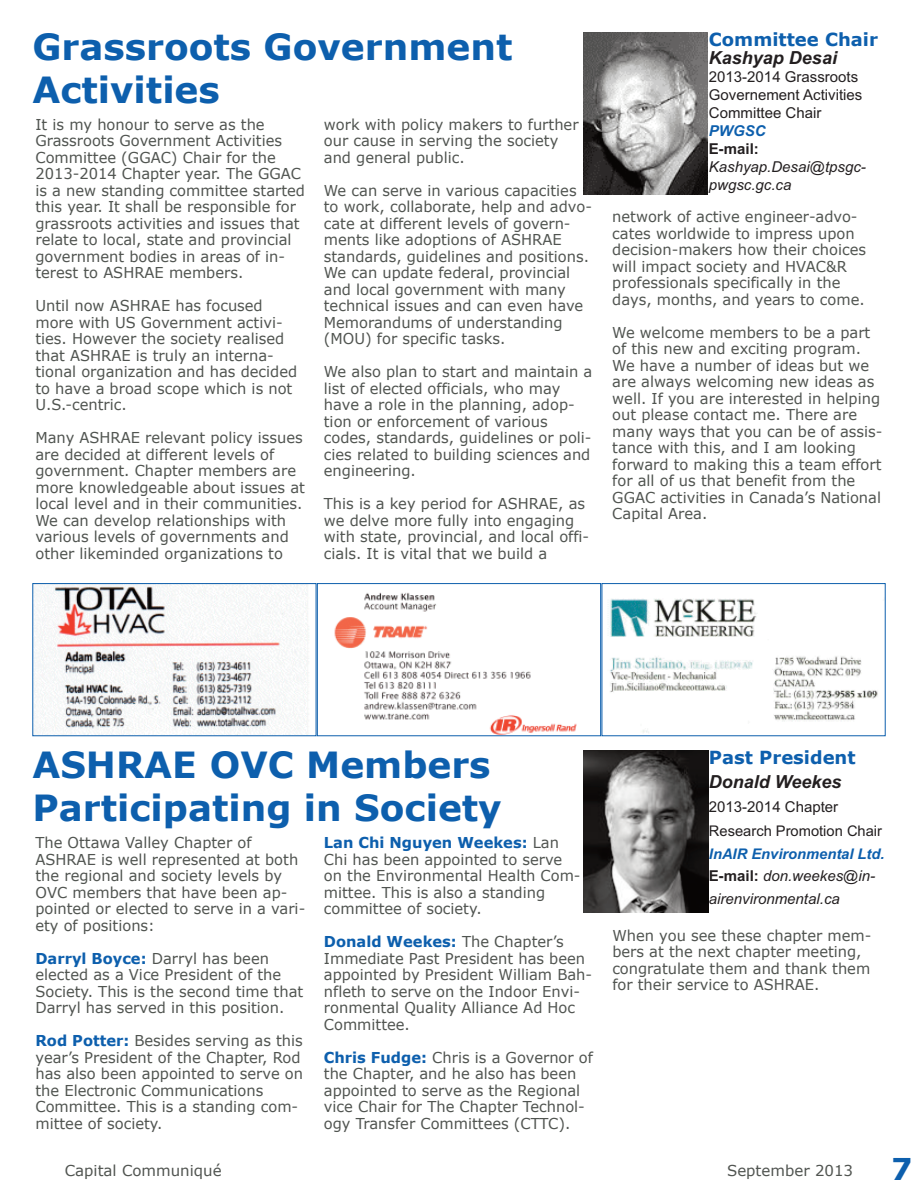
<style>
.page{position:relative;width:918px;height:1188px;background:#fff}
.page>*{position:absolute;margin:0;border:0;box-sizing:border-box;transform-origin:0 0}
.t1{font:700 36px/43.2px "Verdana";color:#0d5fad}
.t2{font:700 30px "Verdana";color:#0d5fad}
.t3{font:700 18px "Verdana";color:#0d5fad}
.t4{font:italic 700 18px "Arial";color:#231f20}
.t5{font:15px/16.5px "Verdana";color:#505450}
.t6{font:italic 15px/22.5px "Arial";color:#231f20}
.t7{font:15px/18px "Arial";color:#231f20}
.t8{font:700 15px "Arial";color:#231f20}
.t9{font:italic 700 15px "Arial";color:#0d5fad}
.t10{font:14.7px "Arial";color:#231f20}
.t11{font:italic 700 14.7px "Arial";color:#0d5fad}
.s1{font-weight:700;color:#0d5fad}
.s2{font-weight:700;font-style:normal}
</style>
<div class="page">
<img style="left:34px;top:585px;width:275px;height:149px">
<div style="left:32px;top:583px;width:284px;height:153px;border:1px solid #0d5fad"></div>
<img style="left:334px;top:592px;width:243px;height:142px">
<div style="left:317px;top:583px;width:284px;height:153px;border:1px solid #0d5fad"></div>
<img style="left:608px;top:598px;width:270px;height:135px">
<div style="left:602px;top:583px;width:284px;height:153px;border:1px solid #0d5fad"></div>
<img style="left:583px;top:32px;width:125px;height:162px">
<img style="left:583px;top:751px;width:125px;height:162px">
<h1 class="t1" style="left:32px;top:24px;width:482px">Grassroots Government<br>Activities</h1>
<p class="t5" style="left:35px;top:116px;width:271px">It is my honour to serve as the Grassroots Government Activities Committee (GGAC) Chair for the 2013-2014 Chapter year. The GGAC is a new standing committee started this year. It shall be responsible for grassroots activities and issues that relate to local, state and provincial government bodies in areas of in&shy;terest to ASHRAE members.</p>
<p class="t5" style="left:35px;top:297px;width:263px">Until now ASHRAE has focused more with US Government activi&shy;ties. However the society realised that ASHRAE is truly an interna&shy;tional organization and has decided to have a broad scope which is not<br>U.S.-centric.</p>
<p class="t5" style="left:35px;top:429px;width:271px">Many ASHRAE relevant policy issues are decided at different levels of government. Chapter members are more knowledgeable about issues at local level and in their communities.<br>We can develop relationships with various levels of governments and other likeminded organizations to</p>
<p class="t5" style="left:324px;top:116px;width:256px">work with policy makers to further our cause in serving the society and general public.</p>
<p class="t5" style="left:324px;top:182px;width:270px">We can serve in various capacities to work, collaborate, help and advo&shy;cate at different levels of govern&shy;ments like adoptions of ASHRAE standards, guidelines and positions.<br>We can update federal, provincial and local government with many technical issues and can even have Memorandums of understanding (MOU) for specific tasks.</p>
<p class="t5" style="left:324px;top:363px;width:270px">We also plan to start and maintain a list of elected officials, who may have a role in the planning, adop&shy;tion or enforcement of various codes, standards, guidelines or poli&shy;cies related to building sciences and engineering.</p>
<p class="t5" style="left:324px;top:495px;width:267px">This is a key period for ASHRAE, as we delve more fully into engaging with state, provincial, and local offi&shy;cials. It is vital that we build a</p>
<p class="t3" style="left:709px;top:28px;width:171px">Committee Chair</p>
<p class="t4" style="left:709px;top:47px;width:130px">Kashyap Desai</p>
<p class="t7" style="left:709px;top:68px;width:155px">2013-2014 Grassroots<br>Governement Activities<br>Committee Chair</p>
<p class="t9" style="left:709px;top:122px;width:58px">PWGSC</p>
<p class="t8" style="left:709px;top:140px;width:52px">E-mail:</p>
<p class="t6" style="left:709px;top:158px;width:158px;line-height:18px">Kashyap.Desai@tpsgc&shy;pwgsc.gc.ca</p>
<p class="t5" style="left:612px;top:208px;width:255px">network of active engineer-advo&shy;cates worldwide to impress upon decision-makers how their choices will impact society and HVAC&amp;R professionals specifically in the days, months, and years to come.</p>
<p class="t5" style="left:612px;top:324px;width:272px">We welcome members to be a part of this new and exciting program.<br>We have a number of ideas but we are always welcoming new ideas as well. If you are interested in helping out please contact me. There are many ways that you can be of assis&shy;tance with this, and I am looking forward to making this a team effort for all of us that benefit from the<br>GGAC activities in Canada’s National<br>Capital Area.</p>
<h1 class="t1" style="left:32px;top:742px;width:471px">ASHRAE OVC Members<br>Participating in Society</h1>
<p class="t5" style="left:35px;top:834px;width:271px">The Ottawa Valley Chapter of<br>ASHRAE is well represented at both the regional and society levels by<br>OVC members that have been ap&shy;pointed or elected to serve in a vari&shy;ety of positions:</p>
<p class="t5" style="left:35px;top:950px;width:269px"><span class="s1">Darryl Boyce:</span> Darryl has been elected as a Vice President of the Society. This is the second time that Darryl has served in this position.</p>
<p class="t5" style="left:35px;top:1032px;width:269px"><span class="s1">Rod Potter:</span> Besides serving as this year’s President of the Chapter, Rod has also been appointed to serve on the Electronic Communications<br>Committee. This is a standing com&shy;mittee of society.</p>
<p class="t5" style="left:324px;top:834px;width:258px"><span class="s1">Lan Chi Nguyen Weekes:</span> Lan<br>Chi has been appointed to serve on the Environmental Health Com&shy;mittee. This is also a standing committee of society.</p>
<p class="t5" style="left:324px;top:933px;width:270px"><span class="s1">Donald Weekes:</span> The Chapter’s<br>Immediate Past President has been appointed by President William Bah&shy;nfleth to serve on the Indoor Envi&shy;ronmental Quality Alliance Ad Hoc<br>Committee.</p>
<p class="t5" style="left:324px;top:1049px;width:271px"><span class="s1">Chris Fudge:</span> Chris is a Governor of the Chapter, and he also has been appointed to serve as the Regional vice Chair for The Chapter Technol&shy;ogy Transfer Committees (CTTC).</p>
<p class="t3" style="left:709px;top:746px;width:148px">Past President</p>
<p class="t4" style="left:709px;top:772px;width:134px">Donald Weekes</p>
<p class="t7" style="left:709px;top:798px;width:131px">2013-2014 Chapter</p>
<p class="t10" style="left:709px;top:823px;width:175px">Research Promotion Chair</p>
<p class="t11" style="left:709px;top:845px;width:177px">InAIR Environmental Ltd.</p>
<p class="t6" style="left:709px;top:865px;width:167px"><span class="s2">E-mail:</span> don.weekes@in&shy;airenvironmental.ca</p>
<p class="t5" style="left:612px;top:926px;width:261px">When you see these chapter mem&shy;bers at the next chapter meeting, congratulate them and thank them for their service to ASHRAE.</p>
<p class="t5" style="left:65px;top:1162px;width:158px">Capital Communiqué</p>
<p class="t5" style="left:727px;top:1162px;width:128px">September 2013</p>
<h2 class="t2" style="left:891px;top:1150px;width:23px">7</h2>
</div>
